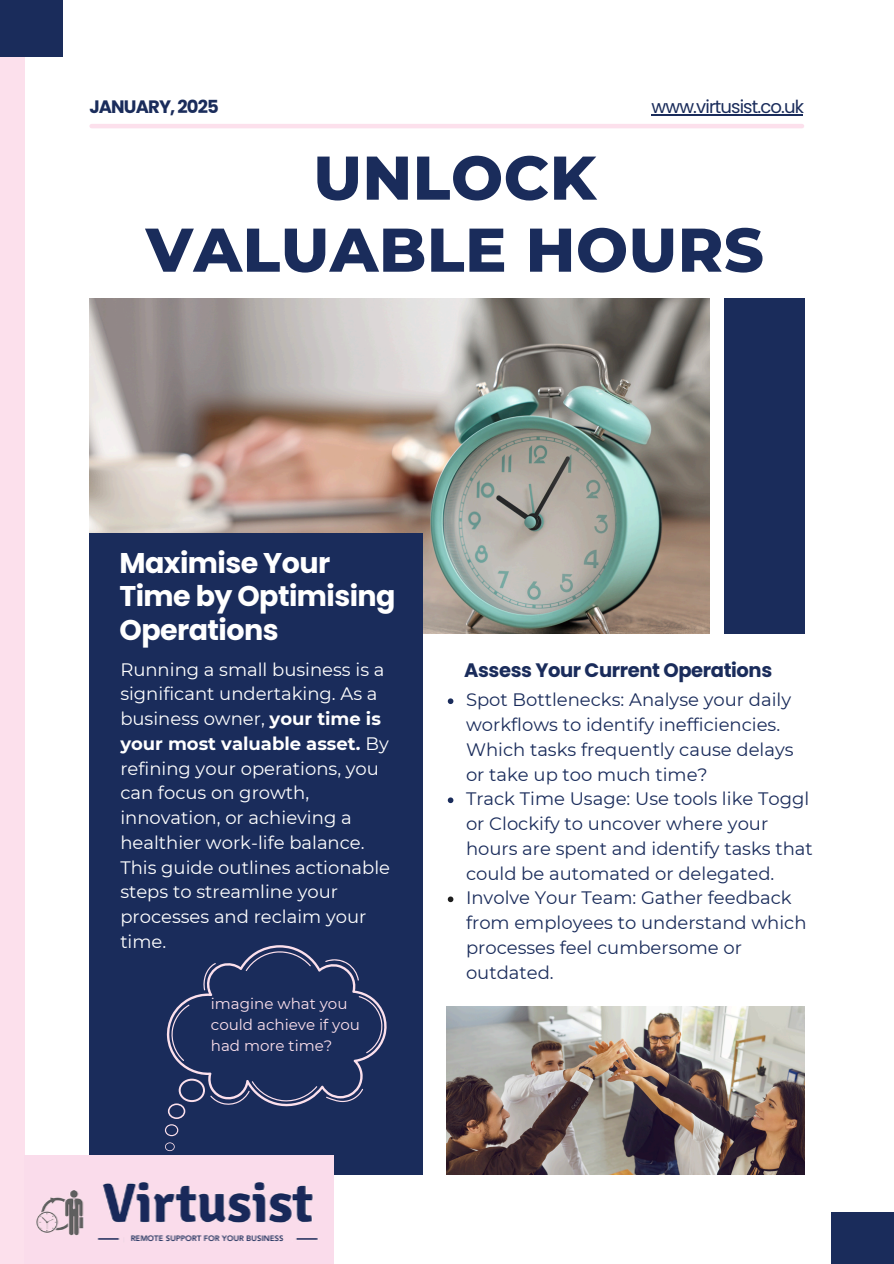
<style>
.page{position:relative;width:894px;height:1264px;background:#fff}
.page>*{position:absolute;margin:0;border:0;box-sizing:border-box;transform-origin:0 0}
.t1{font:800 61.5px/72px "Montserrat";letter-spacing:.01em;color:#1a2c5b;text-align:center}
.t2{font:700 28.5px/33.8px "Poppins";letter-spacing:-.02em;color:#fff}
.t3{font:700 19.5px "Poppins";letter-spacing:-.02em;color:#1a2c5b}
.t4{font:18px/24.8px "Montserrat";color:#1a2c5b}
.t5{font:18px/24.8px "Montserrat";color:#fff}
.t6{font:18px "Poppins";letter-spacing:-.05em;color:#1a2c5b}
.t7{font:700 18px "Poppins";letter-spacing:-.05em;color:#1a2c5b}
.t8{font:15px/20.7px "Montserrat";color:#fce0ec}
.s1{font-weight:700}
</style>
<div class="page">
<div style="left:0;top:0;width:24px;height:1263px;background:#fce0ec"></div>
<img style="left:90px;top:298px;width:618px;height:336px">
<div style="left:90px;top:533px;width:333px;height:641px;background:#1a2c5b"></div>
<img style="left:446px;top:1006px;width:358px;height:168px">
<div style="left:724px;top:298px;width:80px;height:336px;background:#1a2c5b"></div>
<div style="left:0;top:0;width:63px;height:56px;background:#1a2c5b"></div>
<div style="left:831px;top:1212px;width:62px;height:51px;background:#1a2c5b"></div>
<img style="left:24px;top:1155px;width:309px;height:108px">
<svg style="left:165px;top:1124px;width:13px;height:12px"></svg>
<svg style="left:165px;top:1142px;width:10px;height:9px"></svg>
<svg style="left:166px;top:945px;width:221px;height:173px"></svg>
<hr style="left:92px;top:124px;width:709px;height:4px;background:#fce0ec">
<hr style="left:651px;top:114px;width:151px;height:1px;background:#1a2c5b">
<svg style="left:447px;top:698px;width:6px;height:6px"></svg>
<svg style="left:447px;top:797px;width:6px;height:6px"></svg>
<svg style="left:447px;top:896px;width:6px;height:6px"></svg>
<h1 class="t7" style="left:89px;top:94px;width:131px">JANUARY, 2025</h1>
<p class="t6" style="left:651px;top:94px;width:154px">www.virtusist.co.uk</p>
<p class="t1" style="left:146px;top:142px;width:619px">UNLOCK<br>VALUABLE HOURS</p>
<p class="t2" style="left:119px;top:545px;width:277px">Maximise Your<br>Time by Optimising<br>Operations</p>
<h4 class="t5" style="left:120px;top:656px;width:271px">Running a small business is a significant undertaking. As a business owner, <span class="s1">your time is your most valuable asset.</span> By refining your operations, you can focus on growth, innovation, or achieving a healthier work-life balance.<br>This guide outlines actionable steps to streamline your processes and reclaim your time.</h4>
<p class="t3" style="left:464px;top:656px;width:309px">Assess Your Current Operations</p>
<h2 class="t4" style="left:466px;top:687px;width:329px">Spot Bottlenecks: Analyse your daily workflows to identify inefficiencies.<br>Which tasks frequently cause delays or take up too much time?</h2>
<h5 class="t4" style="left:466px;top:786px;width:348px">Track Time Usage: Use tools like Toggl or Clockify to uncover where your hours are spent and identify tasks that could be automated or delegated.</h5>
<p class="t4" style="left:466px;top:885px;width:342px">Involve Your Team: Gather feedback from employees to understand which processes feel cumbersome or outdated.</p>
<p class="t8" style="left:211px;top:993px;width:150px">imagine what you could achieve if you had more time?</p>
</div>
